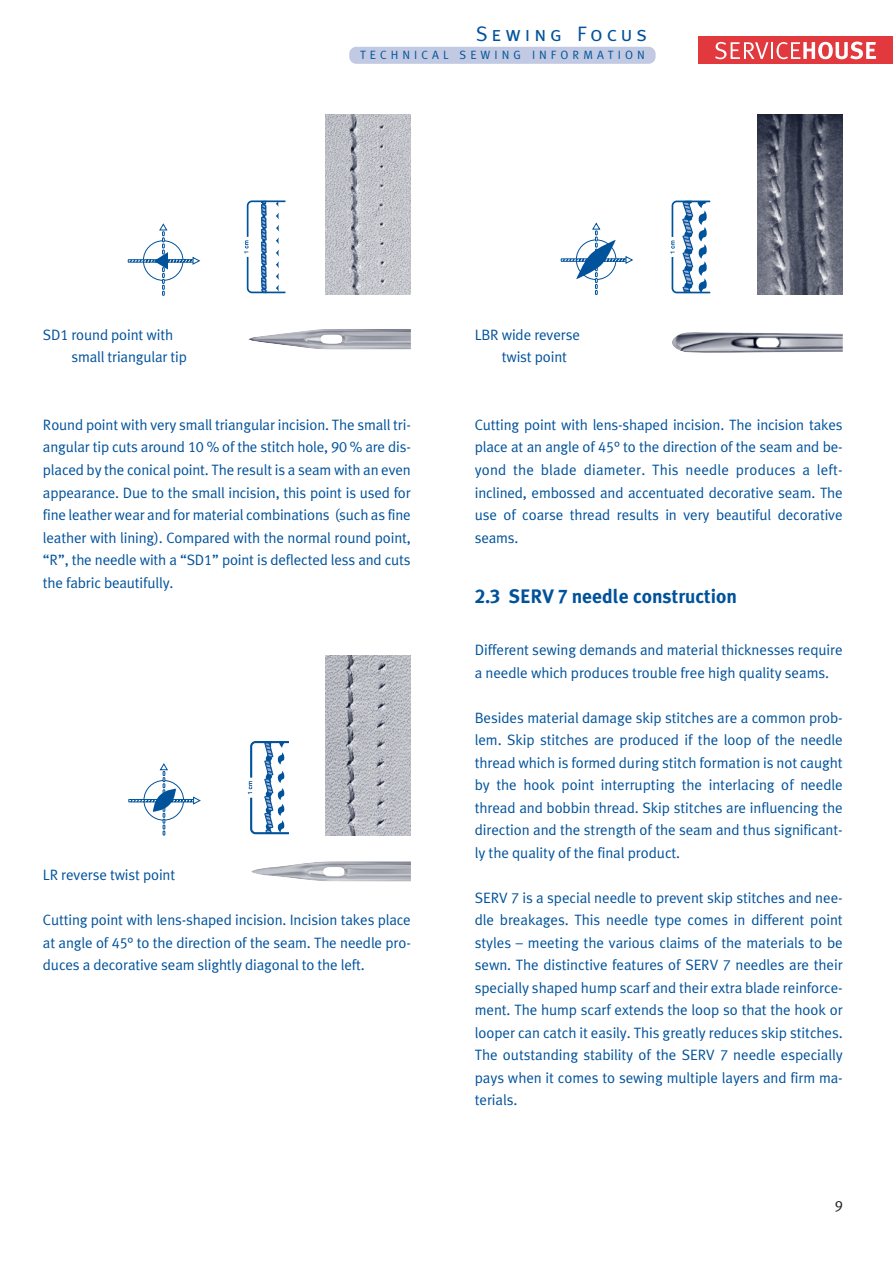
<style>
.page{position:relative;width:893px;height:1262px;background:#fff}
.page>*{position:absolute;margin:0;border:0;box-sizing:border-box;transform-origin:0 0}
.t1{font:21px "Meta Caps";letter-spacing:.185em;color:#00529b}
.t2{font:700 19.5px "Schmetz";color:#00529b}
.t3{font:15px/22.5px "Schmetz Normal";letter-spacing:-.01em;color:#00529b;text-align:justify}
.t4{font:15px "Schmetz Normal";color:#231f20}
.t5{font:12px "Schmetz Normal";letter-spacing:.335em;color:#00529b}
</style>
<div class="page">
<div style="left:698px;top:36px;width:194px;height:28px;background:#e1393e"></div>
<svg style="left:715px;top:42px;width:161px;height:17px"></svg>
<div style="left:349px;top:47px;width:306px;height:17px;background:#c1c9e3;border-radius:7px"></div>
<img style="left:757px;top:115px;width:85px;height:180px">
<svg style="left:560px;top:223px;width:73px;height:72px"></svg>
<svg style="left:670px;top:200px;width:41px;height:94px"></svg>
<img style="left:326px;top:115px;width:85px;height:180px">
<svg style="left:128px;top:223px;width:72px;height:72px"></svg>
<img style="left:248px;top:329px;width:163px;height:21px">
<svg style="left:244px;top:200px;width:42px;height:94px"></svg>
<img style="left:672px;top:332px;width:170px;height:21px">
<img style="left:251px;top:861px;width:160px;height:20px">
<img style="left:326px;top:655px;width:85px;height:180px">
<svg style="left:248px;top:741px;width:41px;height:94px"></svg>
<svg style="left:128px;top:763px;width:73px;height:72px"></svg>
<h1 class="t1" style="left:476px;top:22px;width:172px">Sewing Focus</h1>
<p class="t3" style="left:71px;top:324px;width:117px;text-indent:-29px">SD1 round point with small triangular tip</p>
<p class="t5" style="left:360px;top:50px;width:286px">TECHNICAL SEWING INFORMATION</p>
<p class="t3" style="left:502px;top:324px;width:80px;text-indent:-27px">LBR wide reverse twist point</p>
<p class="t3" style="left:43px;top:414px;width:369px">Round point with very small triangular incision. The small tri&shy;angular tip cuts around 10 % of the stitch hole, 90 % are dis&shy;placed by the conical point. The result is a seam with an even appearance. Due to the small incision, this point is used for fine leather wear and for material combinations (such as fine leather with lining). Compared with the normal round point, “R”, the needle with a “SD1” point is deflected less and cuts the fabric beautifully.</p>
<p class="t3" style="left:43px;top:864px;width:134px">LR reverse twist point</p>
<p class="t3" style="left:43px;top:909px;width:369px">Cutting point with lens-shaped incision. Incision takes place at angle of 45° to the direction of the seam. The needle pro&shy;duces a decorative seam slightly diagonal to the left.</p>
<p class="t3" style="left:475px;top:414px;width:369px">Cutting point with lens-shaped incision. The incision takes place at an angle of 45° to the direction of the seam and be&shy;yond the blade diameter. This needle produces a left&shy;inclined, embossed and accentuated decorative seam. The use of coarse thread results in very beautiful decorative seams.</p>
<h2 class="t2" style="left:475px;top:588px;width:264px">2.3 SERV 7 needle construction</h2>
<p class="t3" style="left:475px;top:639px;width:369px">Different sewing demands and material thicknesses require a needle which produces trouble free high quality seams.</p>
<p class="t3" style="left:475px;top:707px;width:369px">Besides material damage skip stitches are a common prob&shy;lem. Skip stitches are produced if the loop of the needle thread which is formed during stitch formation is not caught by the hook point interrupting the interlacing of needle thread and bobbin thread. Skip stitches are influencing the direction and the strength of the seam and thus significant&shy;ly the quality of the final product.</p>
<p class="t3" style="left:475px;top:887px;width:369px">SERV 7 is a special needle to prevent skip stitches and nee&shy;dle breakages. This needle type comes in different point styles – meeting the various claims of the materials to be sewn. The distinctive features of SERV 7 needles are their specially shaped hump scarf and their extra blade reinforce&shy;ment. The hump scarf extends the loop so that the hook or looper can catch it easily. This greatly reduces skip stitches.<br>The outstanding stability of the SERV 7 needle especially pays when it comes to sewing multiple layers and firm ma&shy;terials.</p>
<p class="t4" style="left:834px;top:1200px;width:10px">9</p>
</div>
